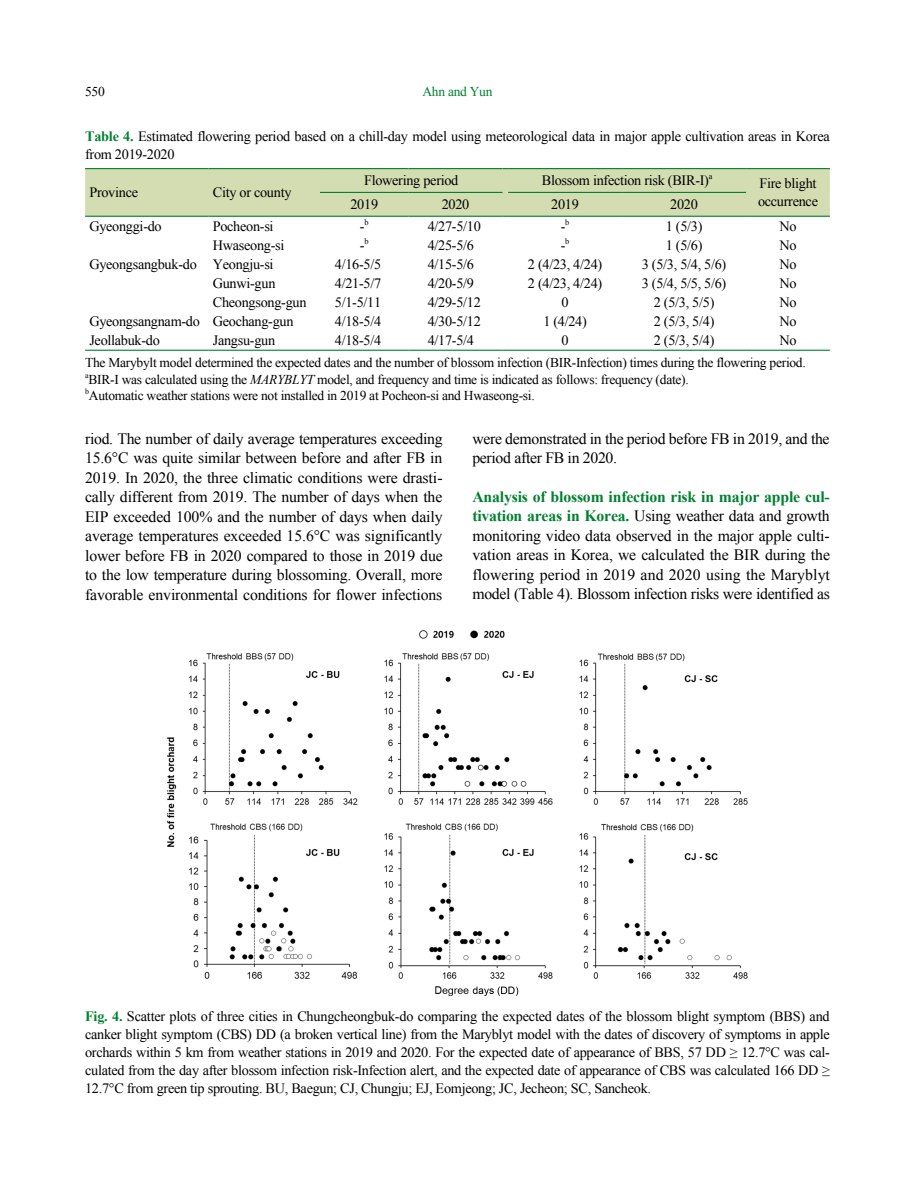
<style>
.page{position:relative;width:915px;height:1191px;background:#fff}
.page>*{position:absolute;margin:0;border:0;box-sizing:border-box;transform-origin:0 0}
.t1{font:15.75px/19.5px "Times New Roman";letter-spacing:-.02em;color:#000;text-align:justify}
.t2{font:14.25px/18px "Times New Roman";letter-spacing:-.02em;color:#000}
.t3{font:13.5px/16.5px "Times New Roman";letter-spacing:-.02em;color:#000}
.t4{font:13.5px "Times New Roman";letter-spacing:-.02em;color:#008130}
.s1{font-weight:700;color:#008130}
.s2{font-style:italic}
</style>
<div class="page">
<svg style="left:85px;top:168px;width:744px;height:49px;background:#c8d7aa"></svg>
<hr style="left:508px;top:216px;width:114px;height:1px;background:#008130">
<hr style="left:622px;top:216px;width:123px;height:1px;background:#008130">
<hr style="left:85px;top:350px;width:123px;height:1px;background:#008130">
<hr style="left:208px;top:350px;width:112px;height:1px;background:#008130">
<hr style="left:320px;top:350px;width:88px;height:1px;background:#008130">
<hr style="left:408px;top:350px;width:94px;height:1px;background:#008130">
<hr style="left:508px;top:350px;width:114px;height:1px;background:#008130">
<hr style="left:622px;top:350px;width:123px;height:1px;background:#008130">
<hr style="left:745px;top:350px;width:84px;height:1px;background:#008130">
<img style="left:167px;top:630px;width:580px;height:365px">
<p class="t3" style="left:85px;top:83px;width:21px">550</p>
<p class="t4" style="left:422px;top:83px;width:72px">Ahn and Yun</p>
<p class="t2" style="left:85px;top:127px;width:746px"><span class="s1">Table 4.</span> Estimated flowering period based on a chill-day model using meteorological data in major apple cultivation areas in Korea from 2019-2020</p>
<p class="t2" style="left:89px;top:183px;width:50px">Province</p>
<p class="t2" style="left:213px;top:183px;width:80px">City or county</p>
<p class="t2" style="left:364px;top:171px;width:96px">Flowering period</p>
<p class="t2" style="left:541px;top:171px;width:172px">Blossom infection risk (BIR-I)<sup>a</sup></p>
<p class="t2" style="left:759px;top:174px;width:58px">Fire blight</p>
<p class="t2" style="left:350px;top:195px;width:29px">2019</p>
<p class="t2" style="left:441px;top:195px;width:29px">2020</p>
<p class="t2" style="left:551px;top:195px;width:29px">2019</p>
<p class="t2" style="left:670px;top:195px;width:29px">2020</p>
<p class="t2" style="left:757px;top:192px;width:61px">occurrence</p>
<p class="t2" style="left:89px;top:217px;width:74px">Gyeonggi-do</p>
<p class="t2" style="left:213px;top:217px;width:62px">Pocheon-si</p>
<p class="t2" style="left:360px;top:217px;width:10px">-<sup>b</sup></p>
<p class="t2" style="left:427px;top:217px;width:55px">4/27-5/10</p>
<p class="t2" style="left:560px;top:217px;width:10px">-<sup>b</sup></p>
<p class="t2" style="left:665px;top:217px;width:38px">1 (5/3)</p>
<p class="t2" style="left:779px;top:217px;width:19px">No</p>
<p class="t2" style="left:213px;top:236px;width:73px">Hwaseong-si</p>
<p class="t2" style="left:360px;top:236px;width:10px">-<sup>b</sup></p>
<p class="t2" style="left:427px;top:236px;width:48px">4/25-5/6</p>
<p class="t2" style="left:560px;top:236px;width:10px">-<sup>b</sup></p>
<p class="t2" style="left:665px;top:236px;width:38px">1 (5/6)</p>
<p class="t2" style="left:779px;top:236px;width:19px">No</p>
<p class="t2" style="left:89px;top:255px;width:186px">Gyeongsangbuk-do Yeongju-si</p>
<p class="t2" style="left:335px;top:255px;width:48px">4/16-5/5</p>
<p class="t2" style="left:427px;top:255px;width:48px">4/15-5/6</p>
<p class="t2" style="left:527px;top:255px;width:76px">2 (4/23, 4/24)</p>
<p class="t2" style="left:641px;top:255px;width:86px">3 (5/3, 5/4, 5/6)</p>
<p class="t2" style="left:779px;top:255px;width:19px">No</p>
<p class="t2" style="left:213px;top:274px;width:64px">Gunwi-gun</p>
<p class="t2" style="left:335px;top:274px;width:48px">4/21-5/7</p>
<p class="t2" style="left:427px;top:274px;width:48px">4/20-5/9</p>
<p class="t2" style="left:527px;top:274px;width:76px">2 (4/23, 4/24)</p>
<p class="t2" style="left:641px;top:274px;width:86px">3 (5/4, 5/5, 5/6)</p>
<p class="t2" style="left:779px;top:274px;width:19px">No</p>
<p class="t2" style="left:213px;top:293px;width:95px">Cheongsong-gun</p>
<p class="t2" style="left:335px;top:293px;width:48px">5/1-5/11</p>
<p class="t2" style="left:427px;top:293px;width:55px">4/29-5/12</p>
<p class="t2" style="left:561px;top:293px;width:9px">0</p>
<p class="t2" style="left:653px;top:293px;width:62px">2 (5/3, 5/5)</p>
<p class="t2" style="left:779px;top:293px;width:19px">No</p>
<p class="t2" style="left:89px;top:312px;width:206px">Gyeongsangnam-do Geochang-gun</p>
<p class="t2" style="left:335px;top:312px;width:48px">4/18-5/4</p>
<p class="t2" style="left:427px;top:312px;width:55px">4/30-5/12</p>
<p class="t2" style="left:543px;top:312px;width:45px">1 (4/24)</p>
<p class="t2" style="left:653px;top:312px;width:62px">2 (5/3, 5/4)</p>
<p class="t2" style="left:779px;top:312px;width:19px">No</p>
<p class="t2" style="left:89px;top:331px;width:72px">Jeollabuk-do</p>
<p class="t2" style="left:213px;top:331px;width:64px">Jangsu-gun</p>
<p class="t2" style="left:335px;top:331px;width:48px">4/18-5/4</p>
<p class="t2" style="left:427px;top:331px;width:48px">4/17-5/4</p>
<p class="t2" style="left:561px;top:331px;width:9px">0</p>
<p class="t2" style="left:653px;top:331px;width:62px">2 (5/3, 5/4)</p>
<p class="t2" style="left:779px;top:331px;width:19px">No</p>
<p class="t3" style="left:85px;top:354px;width:722px">The Marybylt model determined the expected dates and the number of blossom infection (BIR-Infection) times during the flowering period. <sup>a</sup>BIR-I was calculated using the <span class="s2">MARYBLYT</span> model, and frequency and time is indicated as follows: frequency (date).<br><sup>b</sup>Automatic weather stations were not installed in 2019 at Pocheon-si and Hwaseong-si.</p>
<p class="t1" style="left:85px;top:428px;width:359px">riod. The number of daily average temperatures exceeding 15.6°C was quite similar between before and after FB in 2019. In 2020, the three climatic conditions were drasti&shy;cally different from 2019. The number of days when the EIP exceeded 100% and the number of days when daily average temperatures exceeded 15.6°C was significantly lower before FB in 2020 compared to those in 2019 due to the low temperature during blossoming. Overall, more favorable environmental conditions for flower infections</p>
<p class="t1" style="left:472px;top:428px;width:358px">were demonstrated in the period before FB in 2019, and the period after FB in 2020.</p>
<p class="t1" style="left:472px;top:486px;width:359px"><span class="s1">Analysis of blossom infection risk in major apple cul&shy;tivation areas in Korea.</span> Using weather data and growth monitoring video data observed in the major apple culti&shy;vation areas in Korea, we calculated the BIR during the flowering period in 2019 and 2020 using the Maryblyt model (Table 4). Blossom infection risks were identified as</p>
<p class="t2" style="left:85px;top:1007px;width:746px;text-align:justify"><span class="s1">Fig. 4.</span> Scatter plots of three cities in Chungcheongbuk-do comparing the expected dates of the blossom blight symptom (BBS) and canker blight symptom (CBS) DD (a broken vertical line) from the Maryblyt model with the dates of discovery of symptoms in apple orchards within 5 km from weather stations in 2019 and 2020. For the expected date of appearance of BBS, 57 DD ≥ 12.7°C was cal&shy;culated from the day after blossom infection risk-Infection alert, and the expected date of appearance of CBS was calculated 166 DD ≥ 12.7°C from green tip sprouting. BU, Baegun; CJ, Chungju; EJ, Eomjeong; JC, Jecheon; SC, Sancheok.</p>
</div>
